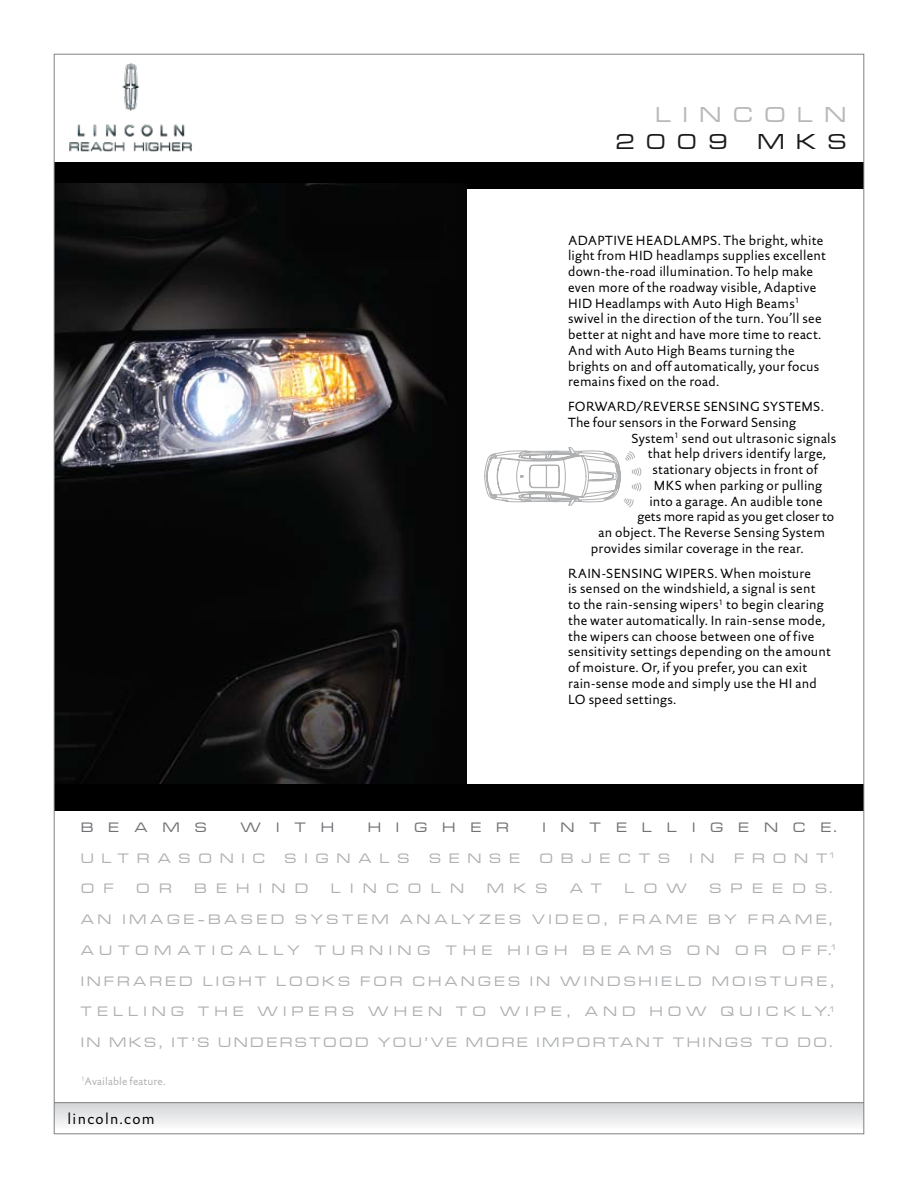
<style>
.page{position:relative;width:918px;height:1188px;background:#fff}
.page>*{position:absolute;margin:0;border:0;box-sizing:border-box;transform-origin:0 0}
.t1{font:500 expanded 22.5px "Microgramma DOT";letter-spacing:.55em;color:#aeb0b2}
.t2{font:500 expanded 22.5px "Microgramma DOT";letter-spacing:.55em;color:#000}
.t3{font:15px "DTL Documenta Sans TOT";letter-spacing:.09em;color:#000}
.t4{font:500 expanded 14.25px/30.8px "Microgramma DOT";letter-spacing:.29em;color:#aeb0b2}
.t5{font:500 expanded 14.25px "Microgramma DOT";letter-spacing:.315em;color:#aeb0b2}
.t6{font:500 expanded 14.25px "Microgramma DOT";letter-spacing:1.09em;color:#717074}
.t7{font:500 expanded 14.25px "Microgramma DOT";letter-spacing:.59em;color:#aeb0b2}
.t8{font:500 expanded 14.25px "Microgramma DOT";letter-spacing:.595em;color:#aeb0b2}
.t9{font:500 expanded 14.25px "Microgramma DOT";letter-spacing:.695em;color:#aeb0b2}
.t10{font:13.5px/15.8px "DTL Documenta Sans TOT";letter-spacing:.015em;color:#000}
.t11{font:13.5px "DTL Documenta Sans TOT";letter-spacing:-.005em;color:#000}
.t12{font:10.8px "DTL Documenta Sans TOT";letter-spacing:.015em;color:#aeb0b2}
</style>
<div class="page">
<svg style="left:56px;top:1103px;width:806px;height:22px"></svg>
<div style="left:54px;top:162px;width:810px;height:27px;background:#000"></div>
<hr style="left:54px;top:1102px;width:810px;height:1px;background:#808285">
<img style="left:69px;top:63px;width:123px;height:89px">
<img style="left:56px;top:183px;width:410px;height:601px">
<svg style="left:484px;top:447px;width:158px;height:61px"></svg>
<div style="left:54px;top:784px;width:810px;height:28px;background:#000"></div>
<h1 class="t1" style="left:656px;top:101px;width:192px">LINCOLN</h1>
<h1 class="t2" style="left:615px;top:128px;width:114px">2009</h1>
<h1 class="t2" style="left:758px;top:128px;width:90px">MKS</h1>
<p class="t10" style="left:568px;top:232px;width:259px;text-indent:150px">. The bright, white light from HID headlamps supplies excellent down-the-road illumination. To help make even more of the roadway visible, Adaptive HID Headlamps with Auto High Beams<sup>1 </sup>swivel in the direction of the turn. You’ll see better at night and have more time to react.<br>And with Auto High Beams turning the brights on and off automatically, your focus remains fixed on the road.</p>
<p class="t10" style="left:568px;top:399px;width:257px">FORWARD/REVERSE SENSING SYSTEMS.</p>
<p class="t10" style="left:568px;top:414px;width:229px">The four sensors in the Forward Sensing</p>
<p class="t10" style="left:632px;top:430px;width:206px">System<sup>1</sup> send out ultrasonic signals</p>
<p class="t10" style="left:648px;top:446px;width:179px">that help drivers identify large,</p>
<p class="t10" style="left:652px;top:462px;width:167px">stationary objects in front of</p>
<p class="t10" style="left:654px;top:477px;width:170px">MKS when parking or pulling</p>
<p class="t10" style="left:649px;top:493px;width:175px">into a garage. An audible tone</p>
<p class="t11" style="left:637px;top:509px;width:198px">gets more rapid as you get closer to</p>
<p class="t10" style="left:598px;top:525px;width:228px">an object. The Reverse Sensing System</p>
<p class="t10" style="left:591px;top:540px;width:214px">provides similar coverage in the rear.</p>
<p class="t10" style="left:568px;top:565px;width:264px">RAIN-SENSING WIPERS. When moisture<br>is sensed on the windshield, a signal is sent to the rain-sensing wipers<sup>1</sup> to begin clearing the water automatically. In rain-sense mode, the wipers can choose between one of five sensitivity settings depending on the amount of moisture. Or, if you prefer, you can exit rain-sense mode and simply use the HI and LO speed settings.</p>
<p class="t10" style="left:568px;top:232px;width:19px">Adaptive</p>
<p class="t10" style="left:636px;top:232px;width:10px">headlamps</p>
<p class="t6" style="left:81px;top:818px;width:126px">BEAMS</p>
<p class="t6" style="left:241px;top:818px;width:95px">WITH</p>
<p class="t6" style="left:368px;top:818px;width:142px">HIGHER</p>
<p class="t6" style="left:543px;top:818px;width:296px">INTELLIGENCE.</p>
<p class="t7" style="left:81px;top:849px;width:185px">ULTRASONIC</p>
<p class="t5" style="left:285px;top:849px;width:125px">SIGNALS</p>
<p class="t5" style="left:429px;top:849px;width:92px">SENSE</p>
<p class="t8" style="left:540px;top:849px;width:131px">OBJECTS</p>
<p class="t5" style="left:690px;top:849px;width:26px">I N</p>
<p class="t5" style="left:734px;top:849px;width:103px">FRONT<sup>1</sup></p>
<p class="t5" style="left:81px;top:880px;width:34px">O F</p>
<p class="t5" style="left:137px;top:880px;width:36px">O R</p>
<p class="t5" style="left:195px;top:880px;width:115px">BEHIND</p>
<p class="t9" style="left:331px;top:880px;width:134px">LINCOLN</p>
<p class="t5" style="left:487px;top:880px;width:61px">MKS</p>
<p class="t5" style="left:570px;top:880px;width:33px">A T</p>
<p class="t5" style="left:625px;top:880px;width:64px">LOW</p>
<p class="t4" style="left:81px;top:873px;width:758px;text-indent:629px">SPEEDS.<br>AN IMAGE-BASED SYSTEM ANALYZES VIDEO, FRAME BY FRAME, AUTOMATICALLY TURNING THE HIGH BEAMS ON OR OFF.<sup>1<br></sup>INFRARED LIGHT LOOKS FOR CHANGES IN WINDSHIELD MOISTURE, TELLING THE WIPERS WHEN TO WIPE, AND HOW QUICKLY.<sup>1<br></sup>IN MKS, IT’S UNDERSTOOD YOU’VE MORE IMPORTANT THINGS TO DO.</p>
<p class="t12" style="left:81px;top:1074px;width:86px"><sup>1</sup>Available feature.</p>
<p class="t3" style="left:68px;top:1110px;width:89px">lincoln.com</p>
</div>
